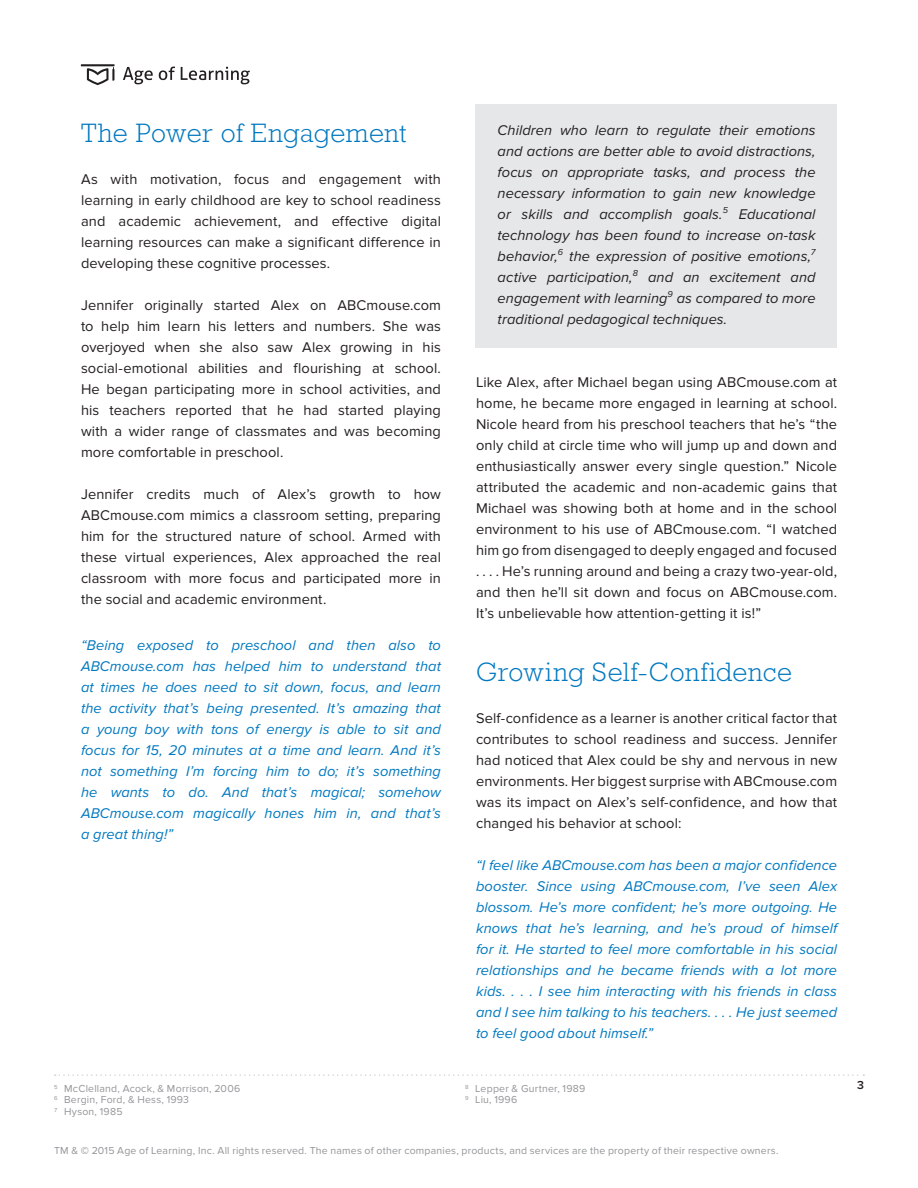
<style>
.page{position:relative;width:918px;height:1188px;background:#fff}
.page>*{position:absolute;margin:0;border:0;box-sizing:border-box;transform-origin:0 0}
.t1{font:300 27px "Rockwell Std";letter-spacing:.02em;color:#0078c0}
.body_text{font:14.7px/21px "Proxima Nova";letter-spacing:.01em;color:#231f20;text-align:justify}
.open_quotation_grey{font:italic 14.7px/21px "Proxima Nova";letter-spacing:.005em;color:#0078c0;text-align:justify}
.body_text_new_paragr{font:14.7px/21px "Proxima Nova";letter-spacing:.01em;color:#231f20;text-align:justify}
.Indent{font:italic 14.7px/21px "Proxima Nova";letter-spacing:.005em;color:#231f20;text-align:justify}
.t2{font:600 12px "Proxima Nova";color:#231f20}
.footer_2{font:10.5px "Proxima Nova";letter-spacing:.02em;color:#939598}
.s1{font-weight:900}
</style>
<div class="page">
<hr style="left:81px;top:64px;width:34px;height:2px;background:#231f20">
<svg style="left:87px;top:67px;width:27px;height:18px"></svg>
<svg style="left:123px;top:67px;width:30px;height:17px"></svg>
<svg style="left:159px;top:67px;width:16px;height:13px"></svg>
<svg style="left:181px;top:67px;width:69px;height:17px"></svg>
<div style="left:476px;top:104px;width:361px;height:244px;background:#e6e7e9"></div>
<svg style="left:55px;top:1074px;width:809px;height:2px"></svg>
<p class="t1" style="left:81px;top:117px;width:327px">The Power of Engagement</p>
<p class="body_text" style="left:81px;top:169px;width:362px">As with motivation, focus and engagement with learning in early childhood are key to school readiness and academic achievement, and effective digital learning resources can make a significant difference in developing these cognitive processes.</p>
<p class="body_text" style="left:81px;top:295px;width:362px">Jennifer originally started Alex on ABCmouse.com to help him learn his letters and numbers. She was overjoyed when she also saw Alex growing in his social-emotional abilities and flourishing at school.<br>He began participating more in school activities, and his teachers reported that he had started playing with a wider range of classmates and was becoming more comfortable in preschool.</p>
<p class="body_text" style="left:81px;top:484px;width:362px">Jennifer credits much of Alex’s growth to how ABCmouse.com mimics a classroom setting, preparing him for the structured nature of school. Armed with these virtual experiences, Alex approached the real classroom with more focus and participated more in the social and academic environment.</p>
<p class="open_quotation_grey" style="left:81px;top:634px;width:362px">“Being exposed to preschool and then also to ABCmouse.com has helped him to understand that at times he does need to sit down, focus, and learn the activity that’s being presented. It’s amazing that a young boy with tons of energy is able to sit and focus for 15, 20 minutes at a time and learn. And it’s not something I’m forcing him to do; it’s something he wants to do. And that’s magical; somehow ABCmouse.com magically hones him in, and that’s a great thing!”</p>
<p class="footer_2" style="left:54px;top:1082px;width:188px"><sup>5</sup> McClelland, Acock, &amp; Morrison, 2006</p>
<p class="footer_2" style="left:54px;top:1094px;width:137px"><sup>6</sup> Bergin, Ford, &amp; Hess, 1993</p>
<p class="footer_2" style="left:54px;top:1105px;width:70px"><sup>7</sup> Hyson, 1985</p>
<p class="Indent" style="left:498px;top:120px;width:319px">Children who learn to regulate their emotions and actions are better able to avoid distractions, focus on appropriate tasks, and process the necessary information to gain new knowledge or skills and accomplish goals.<sup>5</sup> Educational technology has been found to increase on-task behavior,<sup>6</sup> the expression of positive emotions,<sup>7 </sup>active participation,<sup>8</sup> and an excitement and engagement with learning<sup>9</sup> as compared to more traditional pedagogical techniques.</p>
<p class="body_text_new_paragr" style="left:476px;top:372px;width:363px">Like Alex, after Michael began using ABCmouse.com at home, he became more engaged in learning at school.<br>Nicole heard from his preschool teachers that he’s “the only child at circle time who will jump up and down and enthusiastically answer every single question.” Nicole attributed the academic and non-academic gains that Michael was showing both at home and in the school environment to his use of ABCmouse.com. “I watched him go from disengaged to deeply engaged and focused . . . . He’s running around and being a crazy two-year-old, and then he’ll sit down and focus on ABCmouse.com.<br>It’s unbelievable how attention-getting it is!”</p>
<p class="t1" style="left:476px;top:657px;width:318px">Growing Self-Confidence</p>
<p class="body_text" style="left:476px;top:708px;width:363px">Self-confidence as a learner is another critical factor that contributes to school readiness and success. Jennifer had noticed that Alex could be shy and nervous in new environments. Her biggest surprise with ABCmouse.com was its impact on Alex’s self-confidence, and how that changed his behavior at school:</p>
<p class="open_quotation_grey" style="left:476px;top:855px;width:363px">“I feel like ABCmouse.com has been a major confidence booster. Since using ABCmouse.com, I’ve seen Alex blossom. He’s more confident; he’s more outgoing. He knows that he’s learning, and he’s proud of himself for it. He started to feel more comfortable in his social relationships and he became friends with a lot more kids. . . . I see him interacting with his friends in class and I see him talking to his teachers. . . . He just seemed to feel good about himself.”</p>
<p class="footer_2" style="left:465px;top:1082px;width:122px"><sup>8</sup> Lepper &amp; Gurtner, 1989</p>
<p class="footer_2" style="left:465px;top:1094px;width:54px"><sup>9</sup> Liu, 1996</p>
<p class="footer_2" style="left:54px;top:1145px;width:726px">TM &amp; <span class="s1">©</span> 2015 Age of Learning, Inc. All rights reserved. The names of other companies, products, and services are the property of their respective owners.</p>
<p class="t2" style="left:857px;top:1078px;width:8px">3</p>
</div>
